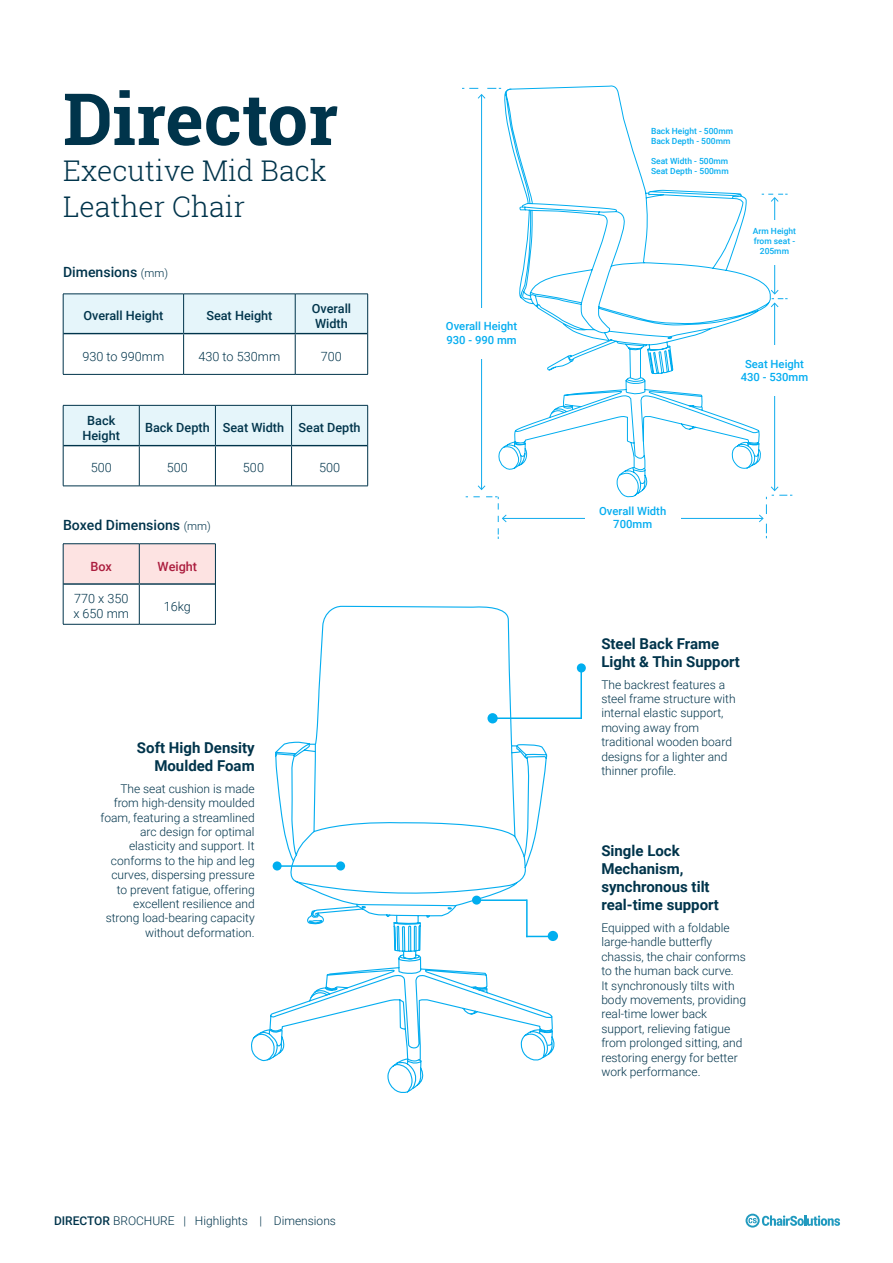
<style>
.page{position:relative;width:893px;height:1263px;background:#fff}
.page>*{position:absolute;margin:0;border:0;box-sizing:border-box;transform-origin:0 0}
.t1{font:700 72px "Roboto Slab";color:#00344b}
.t2{font:300 28.5px/36px "Roboto Slab";color:#00344b}
.t3{font:700 15px/18px "Roboto";color:#00344b}
.t4{font:500 14.1px "Roboto";color:#00344b}
.t5{font:500 12.6px/15.1px "Roboto";color:#00344b}
.t6{font:300 12.6px/15.1px "Roboto";color:#00344b}
.t7{font:500 12.6px "Roboto";color:#ab1d3e}
.t8{font:300 12px/14.4px "Roboto";color:#00344b}
.t9{font:500 11.25px/13.5px "Roboto";color:#05adf0;text-align:center}
.t10{font:500 8.4px/10.2px "Roboto";color:#05adf0}
.s1{font-weight:300;font-size:11.25px}
.s2{font-weight:500}
</style>
<div class="page">
<hr style="left:580px;top:667px;width:2px;height:51px;background:#00aeef">
<hr style="left:490px;top:717px;width:92px;height:2px;background:#00aeef">
<div style="left:577px;top:663px;width:9px;height:9px;background:#00aeef;border-radius:50%"></div>
<div style="left:548px;top:931px;width:10px;height:10px;background:#00aeef;border-radius:50%"></div>
<div style="left:64px;top:295px;width:303px;height:38px;background:#e5f5fa"></div>
<hr style="left:63px;top:294px;width:121px;height:1px;background:#00344b">
<hr style="left:63px;top:294px;width:1px;height:40px;background:#00344b">
<hr style="left:184px;top:294px;width:111px;height:1px;background:#00344b">
<hr style="left:183px;top:294px;width:1px;height:39px;background:#00344b">
<hr style="left:295px;top:294px;width:73px;height:1px;background:#00344b">
<hr style="left:295px;top:294px;width:1px;height:39px;background:#00344b">
<hr style="left:367px;top:294px;width:1px;height:40px;background:#00344b">
<hr style="left:295px;top:334px;width:1px;height:40px;background:#00344b">
<hr style="left:367px;top:334px;width:1px;height:40px;background:#00344b">
<hr style="left:184px;top:374px;width:111px;height:1px;background:#00344b">
<hr style="left:295px;top:374px;width:73px;height:1px;background:#00344b">
<hr style="left:184px;top:333px;width:111px;height:1px;background:#00344b">
<hr style="left:295px;top:333px;width:72px;height:1px;background:#00344b">
<hr style="left:63px;top:334px;width:1px;height:40px;background:#00344b">
<hr style="left:63px;top:333px;width:121px;height:1px;background:#00344b">
<hr style="left:183px;top:334px;width:1px;height:40px;background:#00344b">
<hr style="left:63px;top:374px;width:121px;height:1px;background:#00344b">
<div style="left:64px;top:406px;width:303px;height:39px;background:#e5f5fa"></div>
<hr style="left:63px;top:405px;width:76px;height:1px;background:#00344b">
<hr style="left:63px;top:405px;width:1px;height:41px;background:#00344b">
<hr style="left:139px;top:405px;width:76px;height:1px;background:#00344b">
<hr style="left:139px;top:405px;width:1px;height:40px;background:#00344b">
<hr style="left:215px;top:405px;width:77px;height:1px;background:#00344b">
<hr style="left:215px;top:405px;width:1px;height:40px;background:#00344b">
<hr style="left:292px;top:405px;width:76px;height:1px;background:#00344b">
<hr style="left:291px;top:405px;width:1px;height:40px;background:#00344b">
<hr style="left:367px;top:405px;width:1px;height:41px;background:#00344b">
<hr style="left:63px;top:446px;width:1px;height:40px;background:#00344b">
<hr style="left:139px;top:446px;width:1px;height:40px;background:#00344b">
<hr style="left:215px;top:446px;width:1px;height:40px;background:#00344b">
<hr style="left:291px;top:446px;width:1px;height:40px;background:#00344b">
<hr style="left:367px;top:446px;width:1px;height:40px;background:#00344b">
<hr style="left:63px;top:486px;width:76px;height:1px;background:#00344b">
<hr style="left:139px;top:486px;width:76px;height:1px;background:#00344b">
<hr style="left:215px;top:486px;width:77px;height:1px;background:#00344b">
<hr style="left:292px;top:486px;width:76px;height:1px;background:#00344b">
<hr style="left:63px;top:445px;width:76px;height:1px;background:#00344b">
<hr style="left:139px;top:445px;width:76px;height:1px;background:#00344b">
<hr style="left:215px;top:445px;width:77px;height:1px;background:#00344b">
<hr style="left:292px;top:445px;width:75px;height:1px;background:#00344b">
<div style="left:64px;top:544px;width:151px;height:39px;background:#fde3e2"></div>
<hr style="left:63px;top:543px;width:76px;height:1px;background:#00344b">
<hr style="left:63px;top:544px;width:1px;height:40px;background:#00344b">
<hr style="left:139px;top:543px;width:77px;height:1px;background:#00344b">
<hr style="left:139px;top:544px;width:1px;height:39px;background:#00344b">
<hr style="left:215px;top:544px;width:1px;height:40px;background:#00344b">
<hr style="left:63px;top:584px;width:1px;height:40px;background:#00344b">
<hr style="left:139px;top:585px;width:1px;height:39px;background:#00344b">
<hr style="left:215px;top:584px;width:1px;height:40px;background:#00344b">
<hr style="left:63px;top:624px;width:76px;height:1px;background:#00344b">
<hr style="left:139px;top:624px;width:77px;height:1px;background:#00344b">
<hr style="left:63px;top:583px;width:76px;height:2px;background:#00344b">
<hr style="left:139px;top:583px;width:76px;height:2px;background:#00344b">
<svg style="left:746px;top:1214px;width:94px;height:13px"></svg>
<svg style="left:315px;top:605px;width:208px;height:137px"></svg>
<svg style="left:251px;top:742px;width:303px;height:350px"></svg>
<svg style="left:498px;top:85px;width:274px;height:433px"></svg>
<hr style="left:481px;top:95px;width:1px;height:394px;background:#0fabed">
<svg style="left:478px;top:485px;width:7px;height:5px"></svg>
<div style="left:463px;top:308px;width:37px;height:50px;background:#fff"></div>
<hr style="left:503px;top:518px;width:260px;height:1px;background:#0fabed">
<svg style="left:466px;top:496px;width:41px;height:43px"></svg>
<div style="left:585px;top:506px;width:95px;height:38px;background:#fff"></div>
<hr style="left:774px;top:303px;width:1px;height:187px;background:#0fabed">
<svg style="left:759px;top:486px;width:33px;height:52px"></svg>
<hr style="left:774px;top:198px;width:1px;height:96px;background:#0fabed">
<svg style="left:762px;top:194px;width:26px;height:8px"></svg>
<svg style="left:771px;top:290px;width:17px;height:17px"></svg>
<div style="left:773px;top:220px;width:39px;height:45px;background:#fff"></div>
<div style="left:756px;top:346px;width:37px;height:50px;background:#fff"></div>
<svg style="left:462px;top:88px;width:50px;height:11px"></svg>
<h1 class="t1" style="left:63px;top:70px;width:277px">Director</h1>
<h2 class="t2" style="left:63px;top:152px;width:265px">Executive Mid Back<br>Leather Chair</h2>
<p class="t4" style="left:63px;top:262px;width:107px">Dimensions <span class="s1">(mm)</span></p>
<p class="t5" style="left:83px;top:308px;width:81px">Overall Height</p>
<p class="t5" style="left:206px;top:308px;width:68px">Seat Height</p>
<p class="t5" style="left:312px;top:300px;width:41px">Overall<br>Width</p>
<p class="t6" style="left:83px;top:348px;width:83px">930 to 990mm</p>
<p class="t6" style="left:199px;top:348px;width:83px">430 to 530mm</p>
<p class="t6" style="left:321px;top:348px;width:23px">700</p>
<p class="t5" style="left:83px;top:412px;width:39px;text-align:center">Back<br>Height</p>
<p class="t5" style="left:145px;top:420px;width:217px">Back Depth Seat Width Seat Depth</p>
<p class="t6" style="left:91px;top:460px;width:23px">500</p>
<p class="t6" style="left:167px;top:460px;width:23px">500</p>
<p class="t6" style="left:243px;top:460px;width:23px">500</p>
<p class="t6" style="left:319px;top:460px;width:23px">500</p>
<p class="t4" style="left:63px;top:515px;width:149px">Boxed Dimensions <span class="s1">(mm)</span></p>
<p class="t7" style="left:91px;top:557px;width:23px">Box</p>
<p class="t7" style="left:158px;top:557px;width:41px">Weight</p>
<p class="t6" style="left:73px;top:591px;width:57px">770 x 350 x 650 mm</p>
<p class="t6" style="left:164px;top:598px;width:29px">16kg</p>
<p class="t3" style="left:137px;top:738px;width:119px;text-align:right">Soft High Density<br>Moulded Foam</p>
<p class="t8" style="left:100px;top:781px;width:156px;text-align:right">The seat cushion is made from high-density moulded foam, featuring a streamlined arc design for optimal elasticity and support. It conforms to the hip and leg curves, dispersing pressure to prevent fatigue, offering excellent resilience and strong load-bearing capacity without deformation.</p>
<p class="t8" style="left:54px;top:1213px;width:283px"><span class="s2">DIRECTOR</span> BROCHURE | Highlights | Dimensions</p>
<p class="t9" style="left:446px;top:319px;width:73px;text-align:left">Overall Height<br>930 - 990 mm</p>
<p class="t10" style="left:651px;top:126px;width:84px">Back Height - 500mm<br>Back Depth - 500mm</p>
<p class="t10" style="left:651px;top:156px;width:79px">Seat Width - 500mm<br>Seat Depth - 500mm</p>
<p class="t10" style="left:753px;top:225px;width:45px;text-align:center">Arm Height from seat -<br>205mm</p>
<p class="t9" style="left:741px;top:357px;width:69px">Seat Height<br>430 - 530mm</p>
<p class="t9" style="left:599px;top:504px;width:69px">Overall Width<br>700mm</p>
<p class="t3" style="left:601px;top:634px;width:140px">Steel Back Frame<br>Light &amp; Thin Support</p>
<p class="t8" style="left:601px;top:677px;width:136px">The backrest features a steel frame structure with internal elastic support, moving away from traditional wooden board designs for a lighter and thinner profile.</p>
<p class="t3" style="left:601px;top:841px;width:119px">Single Lock<br>Mechanism, synchronous tilt real-time support</p>
<p class="t8" style="left:601px;top:920px;width:146px">Equipped with a foldable large-handle butterfly chassis, the chair conforms to the human back curve.<br>It synchronously tilts with body movements, providing real-time lower back support, relieving fatigue from prolonged sitting, and restoring energy for better work performance.</p>
</div>
